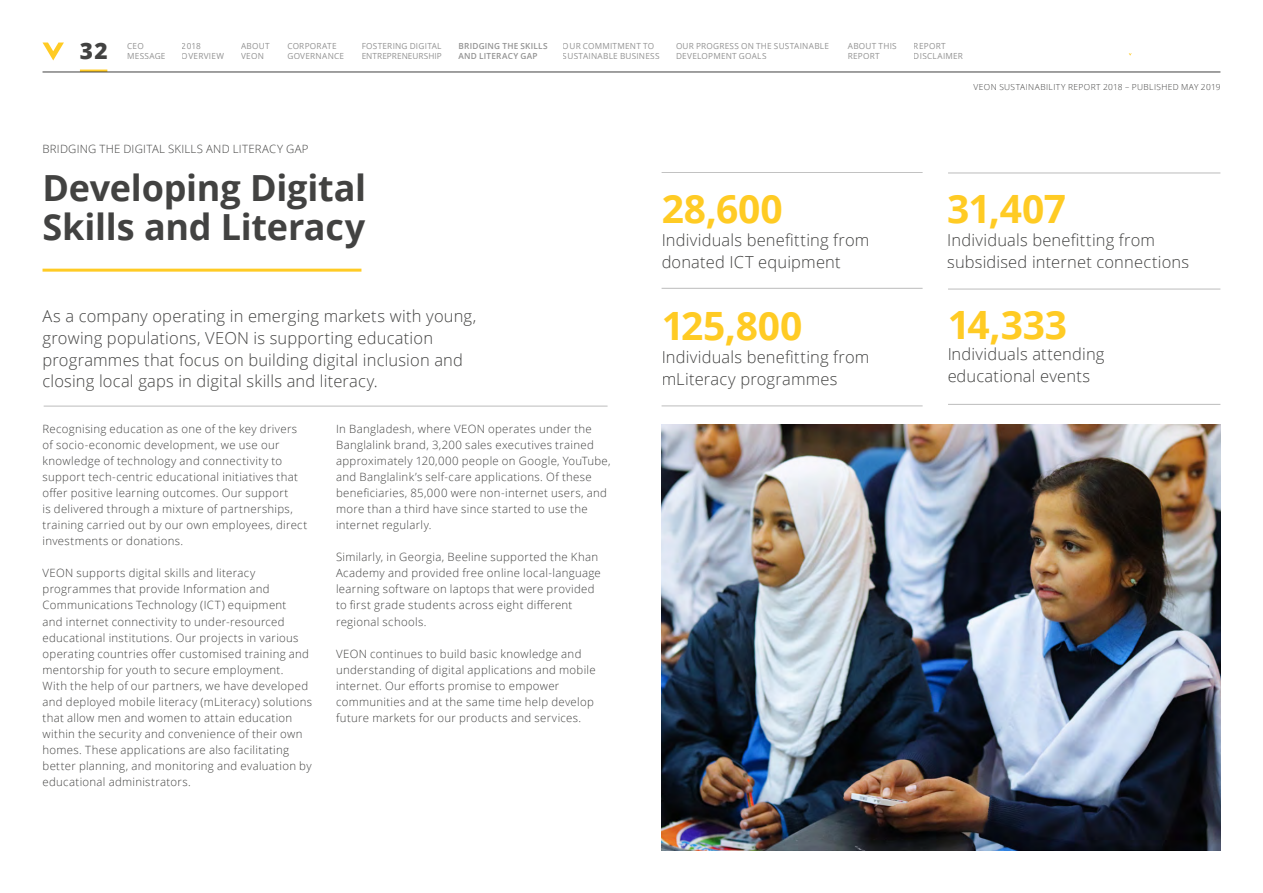
<style>
.page{position:relative;width:1263px;height:893px;background:#fff}
.page>*{position:absolute;margin:0;border:0;box-sizing:border-box;transform-origin:0 0}
.t1{font:700 39px "Open Sans";letter-spacing:-.005em;color:#ffcb24}
.t2{font:700 36px/39px "Open Sans";letter-spacing:-.005em;color:#424241}
.t3{font:800 22.65px "Open Sans";color:#424241}
.t4{font:300 16.5px/21.8px "Open Sans";letter-spacing:.01em;color:#424241}
.t5{font:300 11.4px/16px "Open Sans";letter-spacing:.03em;color:#424241}
.t6{font:8.4px/9.6px "Open Sans";letter-spacing:.03em;color:#929292}
.t7{font:300 8.4px "Open Sans";letter-spacing:.045em;color:#424241}
.t8{font:600 8.4px/9.6px "Open Sans";letter-spacing:.03em;color:#929292}
</style>
<div class="page">
<hr style="left:43px;top:269px;width:318px;height:3px;background:#ffcb24">
<img style="left:662px;top:425px;width:558px;height:425px">
<hr style="left:44px;top:406px;width:563px;height:1px;background:#bcbcbc">
<hr style="left:662px;top:288px;width:260px;height:1px;background:#bcbcbc">
<hr style="left:948px;top:289px;width:272px;height:1px;background:#bcbcbc">
<hr style="left:662px;top:406px;width:260px;height:1px;background:#bcbcbc">
<hr style="left:948px;top:404px;width:272px;height:1px;background:#bcbcbc">
<hr style="left:662px;top:172px;width:260px;height:1px;background:#bcbcbc">
<hr style="left:948px;top:173px;width:272px;height:1px;background:#bcbcbc">
<svg style="left:43px;top:43px;width:21px;height:17px"></svg>
<hr style="left:80px;top:70px;width:27px;height:2px;background:#ffcb24">
<hr style="left:43px;top:72px;width:1177px;height:1px;background:#424241">
<h3 class="t3" style="left:80px;top:33px;width:29px">32</h3>
<p class="t6" style="left:848px;top:50px;width:33px">REPORT</p>
<p class="t6" style="left:127px;top:41px;width:40px">CEO<br>MESSAGE</p>
<p class="t6" style="left:241px;top:41px;width:30px">ABOUT<br>VEON</p>
<p class="t6" style="left:287px;top:41px;width:58px">CORPORATE<br>GOVERNANCE</p>
<p class="t6" style="left:182px;top:41px;width:44px">2018<br>OVERVIEW</p>
<p class="t6" style="left:362px;top:41px;width:82px">FOSTERING DIGITAL<br>ENTREPRENEURSHIP</p>
<p class="t6" style="left:563px;top:41px;width:98px">OUR COMMITMENT TO<br>SUSTAINABLE BUSINESS</p>
<p class="t6" style="left:914px;top:41px;width:51px">REPORT<br>DISCLAIMER</p>
<p class="t8" style="left:458px;top:41px;width:91px">BRIDGING THE SKILLS<br>AND LITERACY GAP</p>
<p class="t6" style="left:676px;top:41px;width:155px">OUR PROGRESS ON THE SUSTAINABLE<br>DEVELOPMENT GOALS</p>
<p class="t6" style="left:848px;top:41px;width:50px">ABOUT THIS</p>
<p class="t7" style="left:973px;top:81px;width:248px">VEON SUSTAINABILITY REPORT 2018 – PUBLISHED MAY 2019</p>
<p class="t5" style="left:43px;top:140px;width:268px">BRIDGING THE DIGITAL SKILLS AND LITERACY GAP</p>
<h2 class="t2" style="left:43px;top:167px;width:325px">Developing Digital<br>Skills and Literacy</h2>
<h3 class="t4" style="left:43px;top:305px;width:435px">As a company operating in emerging markets with young, growing populations, VEON is supporting education programmes that focus on building digital inclusion and closing local gaps in digital skills and literacy.</h3>
<p class="t5" style="left:43px;top:420px;width:266px">Recognising education as one of the key drivers of socio-economic development, we use our knowledge of technology and connectivity to support tech-centric educational initiatives that offer positive learning outcomes. Our support<br>is delivered through a mixture of partnerships, training carried out by our own employees, direct investments or donations.</p>
<p class="t5" style="left:43px;top:565px;width:271px">VEON supports digital skills and literacy programmes that provide Information and Communications Technology (ICT) equipment<br>and internet connectivity to under-resourced educational institutions. Our projects in various operating countries offer customised training and mentorship for youth to secure employment.<br>With the help of our partners, we have developed and deployed mobile literacy (mLiteracy) solutions that allow men and women to attain education within the security and convenience of their own homes. These applications are also facilitating better planning, and monitoring and evaluation by educational administrators.</p>
<p class="t5" style="left:336px;top:420px;width:276px">In Bangladesh, where VEON operates under the Banglalink brand, 3,200 sales executives trained approximately 120,000 people on Google, YouTube, and Banglalink’s self-care applications. Of these beneficiaries, 85,000 were non-internet users, and more than a third have since started to use the internet regularly.</p>
<p class="t5" style="left:336px;top:549px;width:266px">Similarly, in Georgia, Beeline supported the Khan Academy and provided free online local-language learning software on laptops that were provided to first grade students across eight different regional schools.</p>
<p class="t5" style="left:336px;top:645px;width:261px">VEON continues to build basic knowledge and understanding of digital applications and mobile internet. Our efforts promise to empower communities and at the same time help develop future markets for our products and services.</p>
<h1 class="t1" style="left:662px;top:181px;width:123px">28,600</h1>
<h3 class="t4" style="left:662px;top:229px;width:209px">Individuals benefitting from donated ICT equipment</h3>
<h1 class="t1" style="left:662px;top:298px;width:142px">125,800</h1>
<h3 class="t4" style="left:662px;top:346px;width:209px">Individuals benefitting from mLiteracy programmes</h3>
<h1 class="t1" style="left:947px;top:181px;width:120px">31,407</h1>
<h3 class="t4" style="left:947px;top:229px;width:243px">Individuals benefitting from subsidised internet connections</h3>
<h1 class="t1" style="left:947px;top:297px;width:121px">14,333</h1>
<h3 class="t4" style="left:947px;top:343px;width:159px">Individuals attending educational events</h3>
</div>
